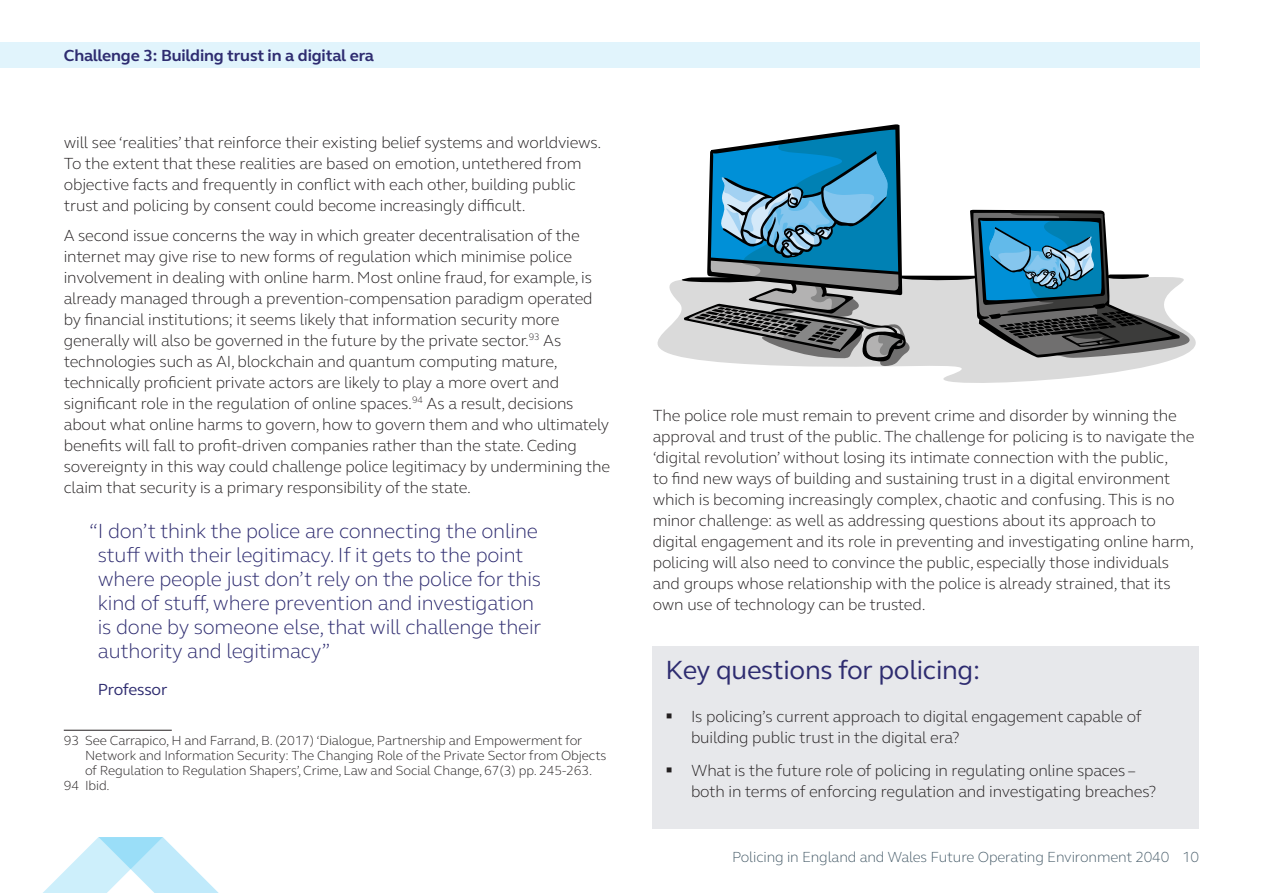
<style>
.page{position:relative;width:1263px;height:893px;background:#fff}
.page>*{position:absolute;margin:0;border:0;box-sizing:border-box;transform-origin:0 0}
.Sub_header{font:27px "FS Elliot Pro";letter-spacing:-.01em;color:#2e2c70}
.Pull_quote{font:300 21px/24px "FS Elliot Pro";letter-spacing:-.01em;color:#2e2c70}
.Body_copy_NEW{font:300 16.5px/21px "FS Elliot Pro";letter-spacing:-.01em;color:#231f20}
.t1{font:700 16.5px "FS Elliot Pro";letter-spacing:-.01em;color:#2e2c70}
.Pull_quote_author{font:16.5px "FS Elliot Pro";letter-spacing:-.01em;color:#2e2c70}
.t2{font:300 15px "FS Elliot Pro";letter-spacing:-.01em;color:#485d6a}
.Footnote{font:300 13.5px/15px "FS Elliot Pro";letter-spacing:-.01em;color:#231f20}
</style>
<div class="page">
<div style="left:0;top:43px;width:1199px;height:25px;background:#e1f4fc"></div>
<svg style="left:657px;top:327px;width:486px;height:56px"></svg>
<svg style="left:669px;top:124px;width:527px;height:243px"></svg>
<hr style="left:64px;top:730px;width:108px;height:1px;background:#231f20">
<div style="left:653px;top:646px;width:546px;height:183px;background:#e7e8eb"></div>
<svg style="left:43px;top:837px;width:176px;height:56px"></svg>
<p class="t1" style="left:64px;top:45px;width:312px">Challenge 3: Building trust in a digital era</p>
<p class="Body_copy_NEW" style="left:64px;top:132px;width:539px">will see ‘realities’ that reinforce their existing belief systems and worldviews.<br>To the extent that these realities are based on emotion, untethered from objective facts and frequently in conflict with each other, building public trust and policing by consent could become increasingly difficult.</p>
<p class="Body_copy_NEW" style="left:64px;top:224px;width:548px">A second issue concerns the way in which greater decentralisation of the internet may give rise to new forms of regulation which minimise police involvement in dealing with online harm. Most online fraud, for example, is already managed through a prevention-compensation paradigm operated by financial institutions; it seems likely that information security more generally will also be governed in the future by the private sector.<sup>93</sup> As technologies such as AI, blockchain and quantum computing mature, technically proficient private actors are likely to play a more overt and significant role in the regulation of online spaces.<sup>94</sup> As a result, decisions about what online harms to govern, how to govern them and who ultimately benefits will fall to profit-driven companies rather than the state. Ceding sovereignty in this way could challenge police legitimacy by undermining the claim that security is a primary responsibility of the state.</p>
<p class="Pull_quote" style="left:98px;top:518px;width:445px;text-indent:-9px">“I don’t think the police are connecting the online stuff with their legitimacy. If it gets to the point where people just don’t rely on the police for this kind of stuff, where prevention and investigation is done by someone else, that will challenge their authority and legitimacy”</p>
<p class="Pull_quote_author" style="left:98px;top:678px;width:71px">Professor</p>
<p class="Footnote" style="left:85px;top:733px;width:523px;text-indent:-21px">93 See Carrapico, H and Farrand, B. (2017) ‘Dialogue, Partnership and Empowerment for<br>Network and Information Security: The Changing Role of the Private Sector from Objects of Regulation to Regulation Shapers’, Crime, Law and Social Change, 67(3) pp. 245-263.</p>
<p class="Footnote" style="left:64px;top:778px;width:47px">94 Ibid.</p>
<p class="Body_copy_NEW" style="left:653px;top:404px;width:543px">The police role must remain to prevent crime and disorder by winning the approval and trust of the public. The challenge for policing is to navigate the ‘digital revolution’ without losing its intimate connection with the public,<br>to find new ways of building and sustaining trust in a digital environment which is becoming increasingly complex, chaotic and confusing. This is no minor challenge: as well as addressing questions about its approach to digital engagement and its role in preventing and investigating online harm, policing will also need to convince the public, especially those individuals and groups whose relationship with the police is already strained, that its own use of technology can be trusted.</p>
<p class="Sub_header" style="left:665px;top:652px;width:316px">Key questions for policing:</p>
<p class="Body_copy_NEW" style="left:691px;top:705px;width:452px;text-indent:-26px">▪ Is policing’s current approach to digital engagement capable of building public trust in the digital era?</p>
<p class="Body_copy_NEW" style="left:691px;top:760px;width:467px;text-indent:-26px">▪ What is the future role of policing in regulating online spaces – both in terms of enforcing regulation and investigating breaches?</p>
<p class="t2" style="left:732px;top:847px;width:469px">Policing in England and Wales Future Operating Environment 2040 10</p>
</div>
